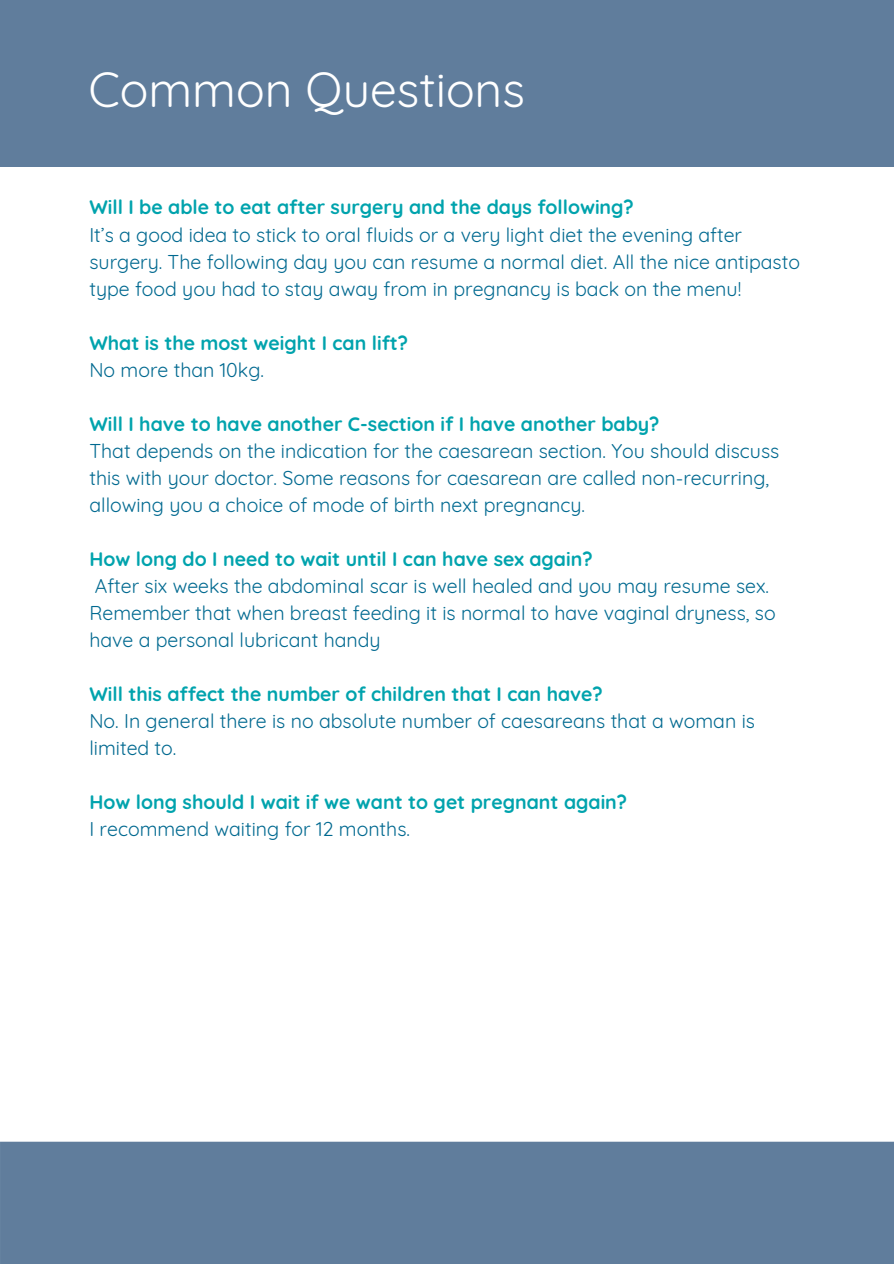
<style>
.page{position:relative;width:894px;height:1264px;background:#fff}
.page>*{position:absolute;margin:0;border:0;box-sizing:border-box;transform-origin:0 0}
.t1{font:48px "Quicksand";color:#fff}
.t2{font:19.5px/27px "Quicksand";color:#006990}
.t3{font:700 19.5px "Quicksand";color:#00a3ad}
</style>
<div class="page">
<div style="left:0;top:0;width:893px;height:166px;background:#607d9c"></div>
<div style="left:0;top:1141px;width:893px;height:122px;background:#607d9c"></div>
<p class="t1" style="left:88px;top:59px;width:438px">Common Questions</p>
<p class="t3" style="left:89px;top:195px;width:546px">Will I be able to eat after surgery and the days following?</p>
<p class="t2" style="left:89px;top:221px;width:711px">It’s a good idea to stick to oral fluids or a very light diet the evening after surgery. The following day you can resume a normal diet. All the nice antipasto type food you had to stay away from in pregnancy is back on the menu!</p>
<p class="t3" style="left:89px;top:330px;width:320px">What is the most weight I can lift?</p>
<p class="t2" style="left:89px;top:356px;width:176px">No more than 10kg.</p>
<p class="t3" style="left:89px;top:411px;width:571px">Will I have to have another C-section if I have another baby?</p>
<p class="t2" style="left:89px;top:437px;width:691px">That depends on the indication for the caesarean section. You should discuss this with your doctor. Some reasons for caesarean are called non-recurring, allowing you a choice of mode of birth next pregnancy.</p>
<p class="t3" style="left:89px;top:546px;width:504px">How long do I need to wait until I can have sex again?</p>
<p class="t2" style="left:89px;top:572px;width:687px">After six weeks the abdominal scar is well healed and you may resume sex.<br>Remember that when breast feeding it is normal to have vaginal dryness, so have a personal lubricant handy</p>
<p class="t3" style="left:89px;top:681px;width:515px">Will this affect the number of children that I can have?</p>
<p class="t2" style="left:89px;top:707px;width:667px">No. In general there is no absolute number of caesareans that a woman is limited to.</p>
<p class="t3" style="left:89px;top:789px;width:539px">How long should I wait if we want to get pregnant again?</p>
<p class="t2" style="left:89px;top:815px;width:322px">I recommend waiting for 12 months.</p>
</div>
